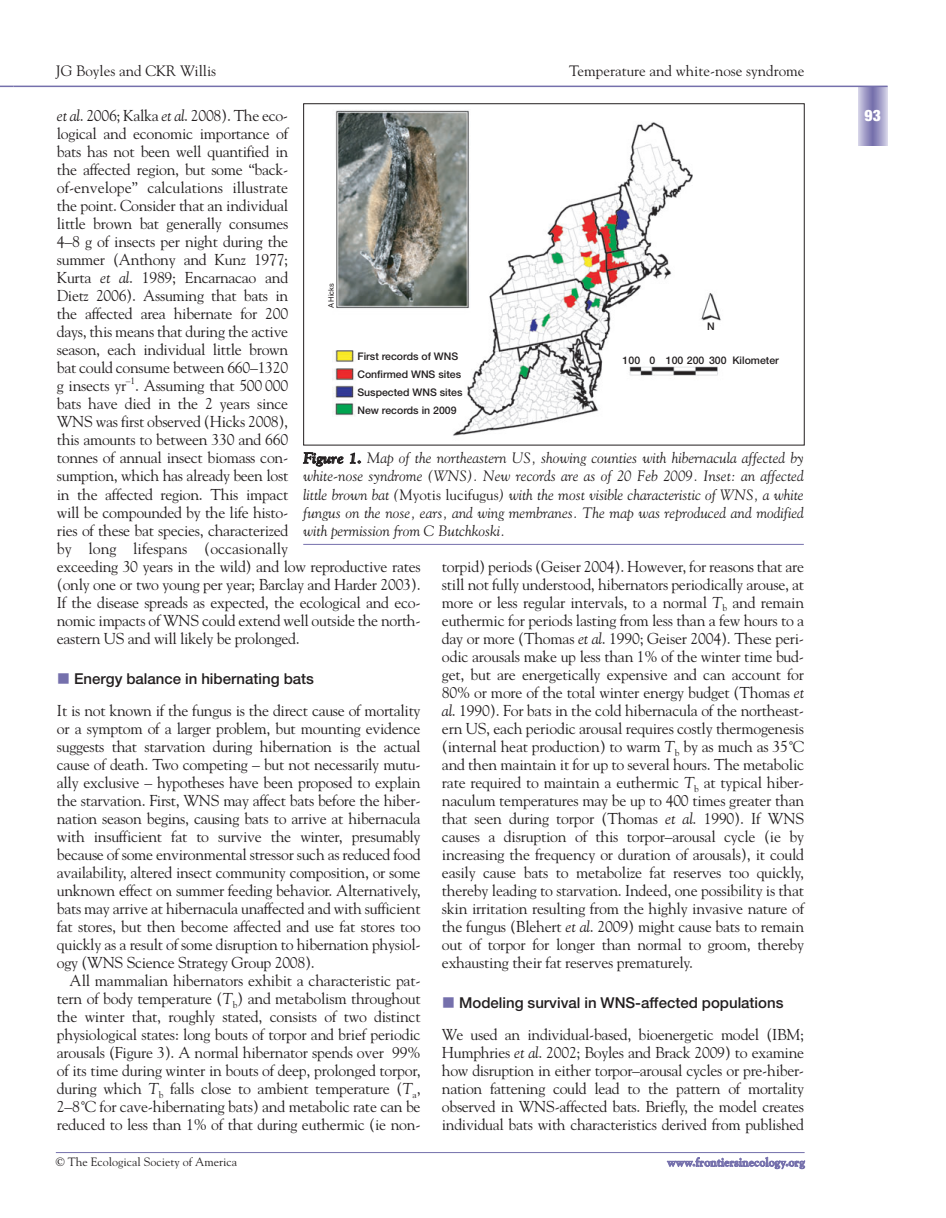
<style>
.page{position:relative;width:946px;height:1218px;background:#fff}
.page>*{position:absolute;margin:0;border:0;box-sizing:border-box;transform-origin:0 0}
.t1{font:15.75px/18px "Goudy";letter-spacing:-.02em;color:#231f20;text-align:justify}
.t2{font:900 condensed 15.75px "Helvetica Neue";color:#fff}
.t3{font:italic 15px/18px "Goudy";color:#231f20;text-align:justify}
.t4{font:500 15px "Helvetica Neue";color:#231f20}
.t5{font:15px "Goudy";color:#231f20}
.t6{font:12px "Goudy";color:#231f20}
.t7{font:700 12px "Goudy";color:#7570ac}
.t8{font:500 10.5px/18px "Helvetica Neue";color:#231f20}
.t9{font:7.5px "Helvetica";color:#231f20}
.s1{font-style:italic}
.s2{font-weight:700}
.s3{font-style:normal}
</style>
<div class="page">
<img style="left:332px;top:110px;width:389px;height:326px">
<hr style="left:303px;top:544px;width:500px;height:1px;background:#7570ac">
<div style="left:324px;top:161px;width:11px;height:147px;background:#fff"></div>
<svg style="left:0;top:86px;width:13px;height:1px"></svg>
<div style="left:858px;top:86px;width:29px;height:60px;background:#d2d0e5"></div>
<div style="left:859px;top:86px;width:27px;height:60px;background:#c9c6e0"></div>
<div style="left:860px;top:86px;width:25px;height:60px;background:#c0bedb"></div>
<div style="left:861px;top:86px;width:23px;height:60px;background:#b2aed2"></div>
<div style="left:863px;top:86px;width:18px;height:60px;background:#aba7ce"></div>
<div style="left:864px;top:86px;width:16px;height:60px;background:#9f9ac6"></div>
<div style="left:866px;top:86px;width:13px;height:60px;background:#908bbd"></div>
<div style="left:868px;top:86px;width:9px;height:60px;background:#837eb4"></div>
<hr style="left:870px;top:86px;width:4px;height:60px;background:#7f79b2">
<hr style="left:871px;top:86px;width:2px;height:60px;background:#7973ae">
<hr style="left:872px;top:86px;width:1px;height:60px;background:#7570ac">
<hr style="left:13px;top:86px;width:874px;height:1px;background:#7570ac">
<hr style="left:56px;top:1152px;width:748px;height:1px;background:#7570ac">
<p class="t5" style="left:56px;top:65px;width:162px">JG Boyles and CKR Willis</p>
<p class="t5" style="left:569px;top:65px;width:237px">Temperature and white-nose syndrome</p>
<p class="t1" style="left:57px;top:108px;width:365px;text-align:left"><span class="s1">et al</span>. 2006; Kalka <span class="s1">et al</span>. 2008). The eco-<br>logical and economic importance of<br>bats has not been well quantified in<br>the affected region, but some “back-<br>of-envelope” calculations illustrate<br>the point. Consider that an individual<br>little brown bat generally consumes<br>4–8 g of insects per night during the<br>summer (Anthony and Kunz 1977;<br>Kurta <span class="s1">et al</span>. 1989; Encarnacao and<br>Dietz 2006). Assuming that bats in<br>the affected area hibernate for 200<br>days, this means that during the active<br>season, each individual little brown<br>bat could consume between 660–1320<br>g insects yr<sup>–1</sup>. Assuming that 500 000<br>bats have died in the 2 years since<br>WNS was first observed (Hicks 2008),<br>this amounts to between 330 and 660<br>tonnes of annual insect biomass con-<br>sumption, which has already been lost<br>in the affected region. This impact<br>will be compounded by the life histo-<br>ries of these bat species, characterized<br>by long lifespans (occasionally<br>exceeding 30 years in the wild) and low reproductive rates (only one or two young per year; Barclay and Harder 2003).<br>If the disease spreads as expected, the ecological and eco&shy;nomic impacts of WNS could extend well outside the north&shy;eastern US and will likely be prolonged.</p>
<p class="t4" style="left:74px;top:673px;width:241px">Energy balance in hibernating bats</p>
<p class="t1" style="left:57px;top:702px;width:365px">It is not known if the fungus is the direct cause of mortality or a symptom of a larger problem, but mounting evidence suggests that starvation during hibernation is the actual cause of death. Two competing – but not necessarily mutu&shy;ally exclusive – hypotheses have been proposed to explain the starvation. First, WNS may affect bats before the hiber&shy;nation season begins, causing bats to arrive at hibernacula with insufficient fat to survive the winter, presumably because of some environmental stressor such as reduced food availability, altered insect community composition, or some unknown effect on summer feeding behavior. Alternatively, bats may arrive at hibernacula unaffected and with sufficient fat stores, but then become affected and use fat stores too quickly as a result of some disruption to hibernation physiol&shy;ogy (WNS Science Strategy Group 2008).</p>
<p class="t1" style="left:57px;top:972px;width:365px;text-indent:13px">All mammalian hibernators exhibit a characteristic pat&shy;tern of body temperature (<span class="s1">T</span><sub>b</sub>) and metabolism throughout the winter that, roughly stated, consists of two distinct physiological states: long bouts of torpor and brief periodic arousals (Figure 3). A normal hibernator spends over 99% of its time during winter in bouts of deep, prolonged torpor, during which <span class="s1">T</span><sub>b</sub> falls close to ambient temperature (<span class="s1">T</span><sub>a</sub>, 2–8˚C for cave-hibernating bats) and metabolic rate can be reduced to less than 1% of that during euthermic (ie non-</p>
<p class="t9" style="left:328px;top:308px;width:26px;rotate:-90deg">A Hicks</p>
<p class="t8" style="left:707px;top:318px;width:9px">N</p>
<p class="t8" style="left:622px;top:353px;width:158px">100 0 100 200 300 Kilometer</p>
<p class="t8" style="left:357px;top:348px;width:107px">First records of WNS<br>Confirmed WNS sites<br>Suspected WNS sites<br>New records in 2009</p>
<p class="t3" style="left:303px;top:450px;width:502px"><span class="s2">Figure 1.</span> Map of the northeastern US, showing counties with hibernacula affected by white-nose syndrome (WNS). New records are as of 20 Feb 2009. Inset: an affected little brown bat (<span class="s3">Myotis lucifugus</span>) with the most visible characteristic of WNS, a white fungus on the nose, ears, and wing membranes. The map was reproduced and modified with permission from C Butchkoski.</p>
<p class="t1" style="left:442px;top:558px;width:364px">torpid) periods (Geiser 2004). However, for reasons that are still not fully understood, hibernators periodically arouse, at more or less regular intervals, to a normal <span class="s1">T</span><sub>b</sub> and remain euthermic for periods lasting from less than a few hours to a day or more (Thomas <span class="s1">et al</span>. 1990; Geiser 2004). These peri&shy;odic arousals make up less than 1% of the winter time bud&shy;get, but are energetically expensive and can account for 80% or more of the total winter energy budget (Thomas <span class="s1">et al</span>. 1990). For bats in the cold hibernacula of the northeast&shy;ern US, each periodic arousal requires costly thermogenesis (internal heat production) to warm <span class="s1">T</span><sub>b</sub> by as much as 35˚C and then maintain it for up to several hours. The metabolic rate required to maintain a euthermic <span class="s1">T</span><sub>b</sub> at typical hiber&shy;naculum temperatures may be up to 400 times greater than that seen during torpor (Thomas <span class="s1">et al</span>. 1990). If WNS causes a disruption of this torpor–arousal cycle (ie by increasing the frequency or duration of arousals), it could easily cause bats to metabolize fat reserves too quickly, thereby leading to starvation. Indeed, one possibility is that skin irritation resulting from the highly invasive nature of the fungus (Blehert <span class="s1">et al</span>. 2009) might cause bats to remain out of torpor for longer than normal to groom, thereby exhausting their fat reserves prematurely.</p>
<p class="t4" style="left:459px;top:997px;width:326px">Modeling survival in WNS-affected populations</p>
<p class="t1" style="left:442px;top:1026px;width:364px">We used an individual-based, bioenergetic model (IBM; Humphries <span class="s1">et al</span>. 2002; Boyles and Brack 2009) to examine how disruption in either torpor–arousal cycles or pre-hiber&shy;nation fattening could lead to the pattern of mortality observed in WNS-affected bats. Briefly, the model creates individual bats with characteristics derived from published</p>
<p class="t6" style="left:56px;top:1157px;width:183px">© The Ecological Society of America</p>
<p class="t7" style="left:667px;top:1157px;width:139px">www.frontiersinecology.org</p>
<p class="t2" style="left:864px;top:110px;width:18px">93</p>
</div>
